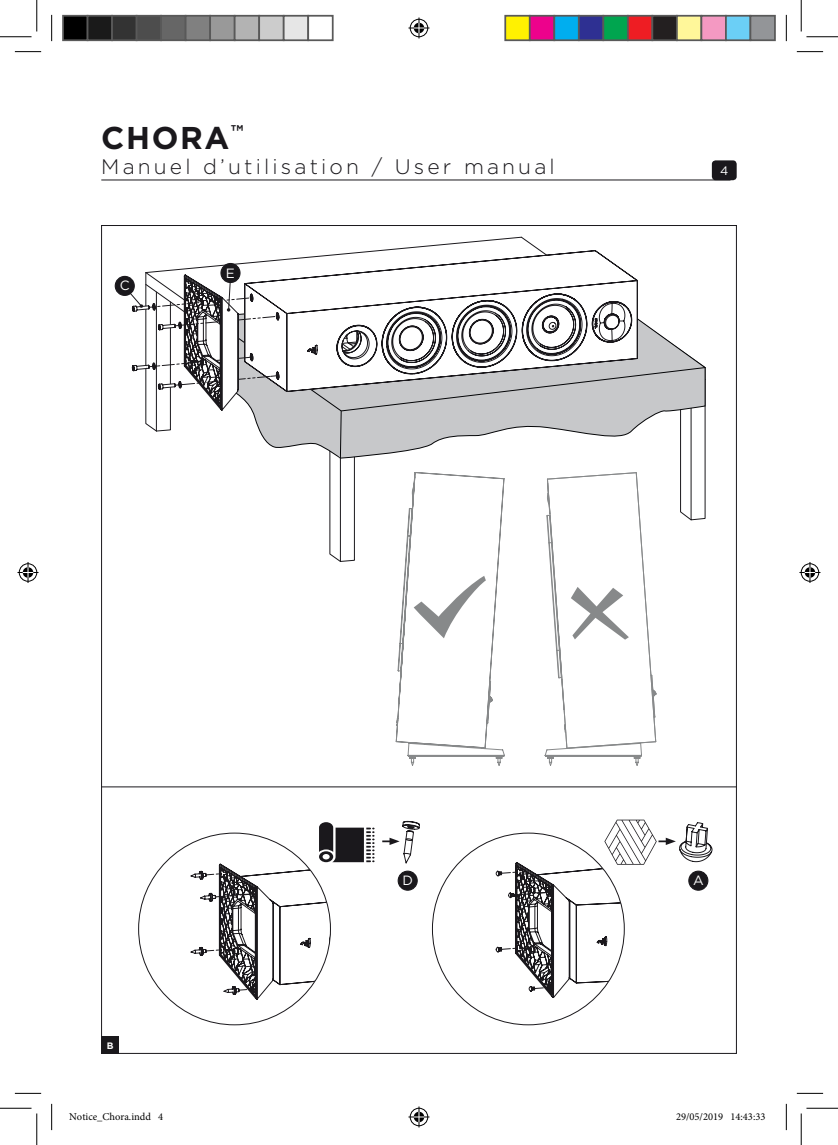
<style>
.page{position:relative;width:838px;height:1145px;background:#fff}
.page>*{position:absolute;margin:0;border:0;box-sizing:border-box;transform-origin:0 0}
.t1{font:700 31.5px "Gotham";letter-spacing:.05em;color:#1a181c}
.Sous-titre{font:300 21px "Gotham";letter-spacing:.15em;color:#1a181c}
.t2{font:13.47px "Gotham";color:#fff}
.t3{font:12.25px "Gotham";color:#fff}
.t4{font:10.5px "Minion Pro";color:#000}
.t5{font:700 9.28px "Gotham";color:#fff}
</style>
<div class="page">
<div style="left:711px;top:160px;width:25px;height:20px;background:#1a181c;border-radius:4px"></div>
<hr style="left:101px;top:180px;width:629px;height:1px;background:#1a181c">
<svg style="left:190px;top:822px;width:184px;height:178px"></svg>
<div style="left:101px;top:1036px;width:18px;height:18px;background:#1a181c"></div>
<hr style="left:101px;top:787px;width:635px;height:1px;background:#1a181c">
<div style="left:115px;top:276px;width:19px;height:19px;background:#1a181c;border-radius:50%"></div>
<div style="left:115px;top:276px;width:20px;height:20px;border:1px solid #1a181c;border-radius:50%"></div>
<div style="left:398px;top:871px;width:19px;height:19px;background:#1a181c;border-radius:50%"></div>
<div style="left:397px;top:871px;width:20px;height:20px;border:1px solid #1a181c;border-radius:50%"></div>
<svg style="left:128px;top:236px;width:578px;height:530px"></svg>
<svg style="left:382px;top:821px;width:38px;height:43px"></svg>
<svg style="left:495px;top:820px;width:217px;height:178px"></svg>
<svg style="left:15px;top:51px;width:26px;height:1px"></svg>
<svg style="left:796px;top:51px;width:27px;height:1px"></svg>
<svg style="left:15px;top:1093px;width:26px;height:1px"></svg>
<svg style="left:796px;top:1093px;width:27px;height:1px"></svg>
<svg style="left:51px;top:15px;width:1px;height:26px"></svg>
<svg style="left:51px;top:1104px;width:1px;height:26px"></svg>
<svg style="left:786px;top:15px;width:1px;height:26px"></svg>
<svg style="left:786px;top:1104px;width:1px;height:26px"></svg>
<hr style="left:0;top:36px;width:32px;height:1px;background:#000">
<hr style="left:806px;top:36px;width:31px;height:1px;background:#000">
<hr style="left:0;top:1108px;width:32px;height:1px;background:#000">
<hr style="left:806px;top:1108px;width:31px;height:1px;background:#000">
<hr style="left:36px;top:0;width:1px;height:31px;background:#000">
<hr style="left:36px;top:1113px;width:1px;height:32px;background:#000">
<hr style="left:800px;top:0;width:1px;height:31px;background:#000">
<hr style="left:800px;top:1113px;width:1px;height:32px;background:#000">
<svg style="left:408px;top:18px;width:21px;height:21px"></svg>
<svg style="left:408px;top:1106px;width:21px;height:21px"></svg>
<svg style="left:18px;top:562px;width:21px;height:21px"></svg>
<svg style="left:799px;top:562px;width:21px;height:21px"></svg>
<div style="left:63px;top:16px;width:25px;height:24px;background:#000"></div>
<div style="left:62px;top:15px;width:26px;height:26px;border:2px solid #595959"></div>
<div style="left:88px;top:16px;width:24px;height:24px;background:#1a1a1a"></div>
<div style="left:87px;top:15px;width:26px;height:26px;border:2px solid #595959"></div>
<div style="left:112px;top:16px;width:25px;height:24px;background:#333"></div>
<div style="left:111px;top:15px;width:26px;height:26px;border:2px solid #595959"></div>
<div style="left:137px;top:16px;width:24px;height:24px;background:#4d4d4d"></div>
<div style="left:136px;top:15px;width:26px;height:26px;border:2px solid #595959"></div>
<div style="left:161px;top:16px;width:25px;height:24px;background:#666"></div>
<div style="left:160px;top:15px;width:26px;height:26px;border:2px solid #595959"></div>
<div style="left:186px;top:16px;width:24px;height:24px;background:#808080"></div>
<div style="left:185px;top:15px;width:26px;height:26px;border:2px solid #595959"></div>
<div style="left:210px;top:16px;width:25px;height:24px;background:#999"></div>
<div style="left:209px;top:15px;width:26px;height:26px;border:2px solid #595959"></div>
<div style="left:235px;top:16px;width:24px;height:24px;background:#b3b3b3"></div>
<div style="left:234px;top:15px;width:26px;height:26px;border:2px solid #595959"></div>
<div style="left:259px;top:16px;width:25px;height:24px;background:#ccc"></div>
<div style="left:258px;top:15px;width:26px;height:26px;border:2px solid #595959"></div>
<div style="left:284px;top:16px;width:24px;height:24px;background:#e6e6e6"></div>
<div style="left:283px;top:15px;width:26px;height:26px;border:2px solid #595959"></div>
<div style="left:307px;top:15px;width:26px;height:26px;border:2px solid #595959"></div>
<div style="left:505px;top:16px;width:24px;height:24px;background:#fff101"></div>
<div style="left:504px;top:15px;width:26px;height:26px;border:2px solid #595959"></div>
<div style="left:529px;top:16px;width:25px;height:24px;background:#ed028c"></div>
<div style="left:529px;top:15px;width:26px;height:26px;border:2px solid #595959"></div>
<div style="left:554px;top:16px;width:24px;height:24px;background:#00aeef"></div>
<div style="left:553px;top:15px;width:26px;height:26px;border:2px solid #595959"></div>
<div style="left:578px;top:16px;width:25px;height:24px;background:#2e3092"></div>
<div style="left:578px;top:15px;width:26px;height:26px;border:2px solid #595959"></div>
<div style="left:603px;top:16px;width:24px;height:24px;background:#00a54f"></div>
<div style="left:602px;top:15px;width:26px;height:26px;border:2px solid #595959"></div>
<div style="left:627px;top:16px;width:25px;height:24px;background:#ee1d23"></div>
<div style="left:627px;top:15px;width:26px;height:26px;border:2px solid #595959"></div>
<div style="left:652px;top:16px;width:24px;height:24px;background:#231f20"></div>
<div style="left:651px;top:15px;width:26px;height:26px;border:2px solid #595959"></div>
<div style="left:676px;top:16px;width:25px;height:24px;background:#fff79a"></div>
<div style="left:676px;top:15px;width:26px;height:26px;border:2px solid #595959"></div>
<div style="left:701px;top:16px;width:24px;height:24px;background:#f499c2"></div>
<div style="left:700px;top:15px;width:26px;height:26px;border:2px solid #595959"></div>
<div style="left:725px;top:16px;width:25px;height:24px;background:#6bcff6"></div>
<div style="left:725px;top:15px;width:26px;height:26px;border:2px solid #595959"></div>
<div style="left:750px;top:16px;width:24px;height:24px;background:#939598"></div>
<div style="left:749px;top:15px;width:26px;height:26px;border:2px solid #595959"></div>
<h1 class="t1" style="left:101px;top:117px;width:144px">CHORA<sup>™</sup></h1>
<p class="Sous-titre" style="left:101px;top:153px;width:455px">Manuel d’utilisation / User manual</p>
<p class="t2" style="left:120px;top:277px;width:11px">C</p>
<p class="t2" style="left:226px;top:265px;width:11px">E</p>
<p class="t3" style="left:720px;top:162px;width:10px">4</p>
<p class="t5" style="left:107px;top:1039px;width:8px">B</p>
<p class="t2" style="left:402px;top:872px;width:12px">D</p>
<p class="t2" style="left:693px;top:872px;width:12px">A</p>
<p class="t4" style="left:69px;top:1109px;width:96px">Notice_Chora.indd 4</p>
<p class="t4" style="left:676px;top:1109px;width:91px">29/05/2019 14:43:33</p>
</div>
